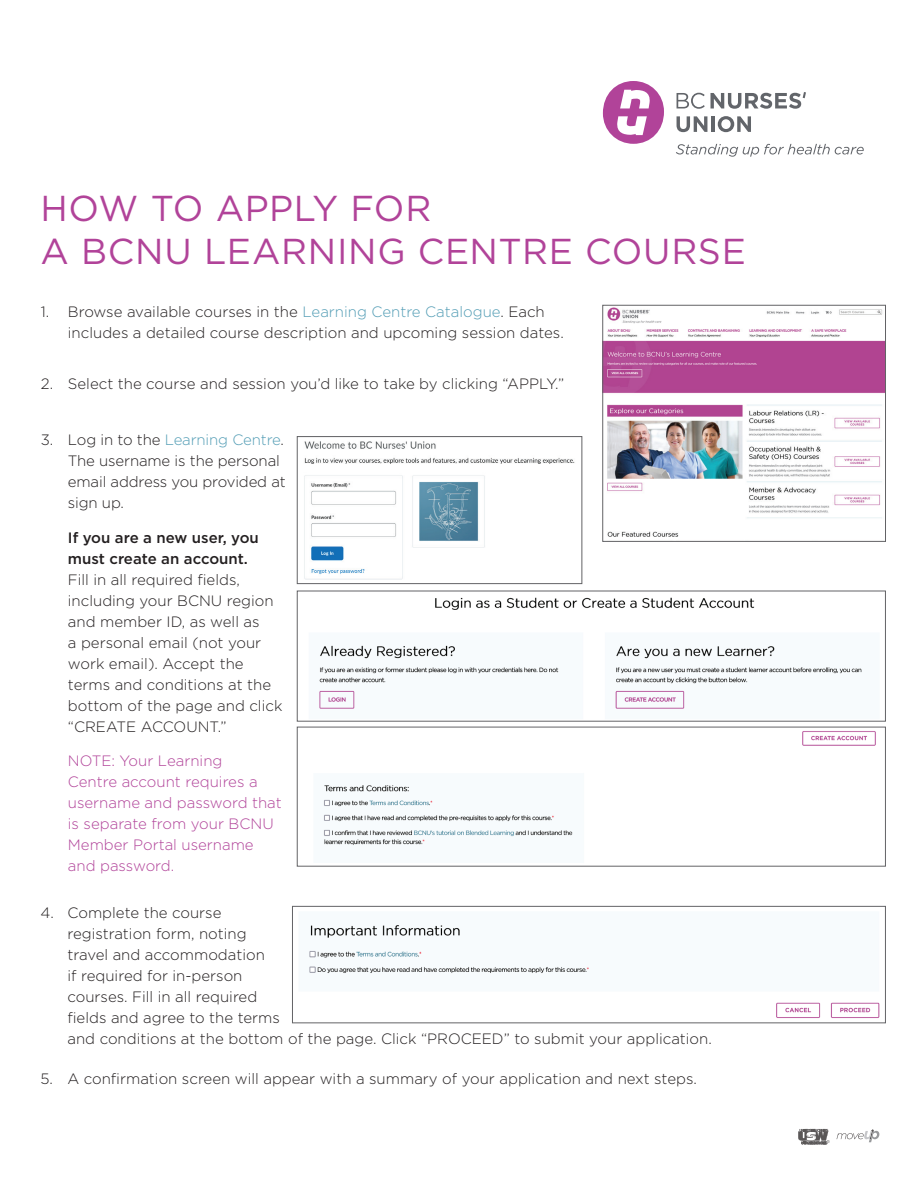
<style>
.page{position:relative;width:918px;height:1188px;background:#fff}
.page>*{position:absolute;margin:0;border:0;box-sizing:border-box;transform-origin:0 0}
.t1{font:36px/43.2px "Gotham";letter-spacing:.015em;color:#b14399}
.t2{font:300 15px/21px "Gotham";color:#231f20}
.t3{font:300 15px/21px "Gotham";color:#b14399}
.t4{font:500 15px/21px "Gotham";color:#231f20}
.s1{color:#539db5}
</style>
<div class="page">
<div style="left:603px;top:81px;width:61px;height:63px;background:#b14399;border-radius:31px"></div>
<svg style="left:617px;top:90px;width:33px;height:45px"></svg>
<svg style="left:677px;top:116px;width:30px;height:16px"></svg>
<hr style="left:711px;top:116px;width:4px;height:16px;background:#62656a">
<svg style="left:718px;top:116px;width:33px;height:16px"></svg>
<svg style="left:677px;top:93px;width:28px;height:16px"></svg>
<svg style="left:711px;top:92px;width:95px;height:17px"></svg>
<svg style="left:676px;top:144px;width:188px;height:13px"></svg>
<img style="left:605px;top:307px;width:279px;height:230px">
<div style="left:603px;top:305px;width:283px;height:237px;border:1px solid #636366"></div>
<img style="left:304px;top:441px;width:271px;height:139px">
<div style="left:297px;top:436px;width:285px;height:148px;border:1px solid #636366"></div>
<img style="left:319px;top:597px;width:543px;height:112px">
<img style="left:309px;top:925px;width:571px;height:93px">
<div style="left:292px;top:906px;width:594px;height:117px;border:1px solid #636366"></div>
<img style="left:323px;top:731px;width:553px;height:115px">
<svg style="left:837px;top:1129px;width:42px;height:13px"></svg>
<svg style="left:798px;top:1129px;width:32px;height:15px"></svg>
<h1 class="t1" style="left:40px;top:186px;width:707px">HOW TO APPLY FOR<br>A BCNU LEARNING CENTRE COURSE</h1>
<p class="t2" style="left:68px;top:301px;width:497px;text-indent:-27px">1. Browse available courses in the <span class="s1">Learning Centre Catalogue</span>. Each includes a detailed course description and upcoming session dates.</p>
<p class="t2" style="left:41px;top:373px;width:525px">2. Select the course and session you’d like to take by clicking “APPLY.”</p>
<p class="t2" style="left:68px;top:429px;width:219px;text-indent:-27px">3. Log in to the <span class="s1">Learning Centre</span>.<br>The username is the personal email address you provided at sign up.</p>
<p class="t4" style="left:68px;top:527px;width:192px">If you are a new user, you must create an account.</p>
<p class="t2" style="left:68px;top:568px;width:216px">Fill in all required fields, including your BCNU region and member ID, as well as<br>a personal email (not your work email). Accept the terms and conditions at the bottom of the page and click “CREATE ACCOUNT.”</p>
<p class="t3" style="left:68px;top:750px;width:215px">NOTE: Your Learning<br>Centre account requires a username and password that is separate from your BCNU<br>Member Portal username and password.</p>
<p class="t2" style="left:67px;top:902px;width:646px;text-indent:-27px">4. Complete the course<br>registration form, noting<br>travel and accommodation<br>if required for in-person<br>courses. Fill in all required<br>fields and agree to the terms<br>and conditions at the bottom of the page. Click “PROCEED” to submit your application.</p>
<p class="t2" style="left:41px;top:1068px;width:658px">5. A confirmation screen will appear with a summary of your application and next steps.</p>
</div>
